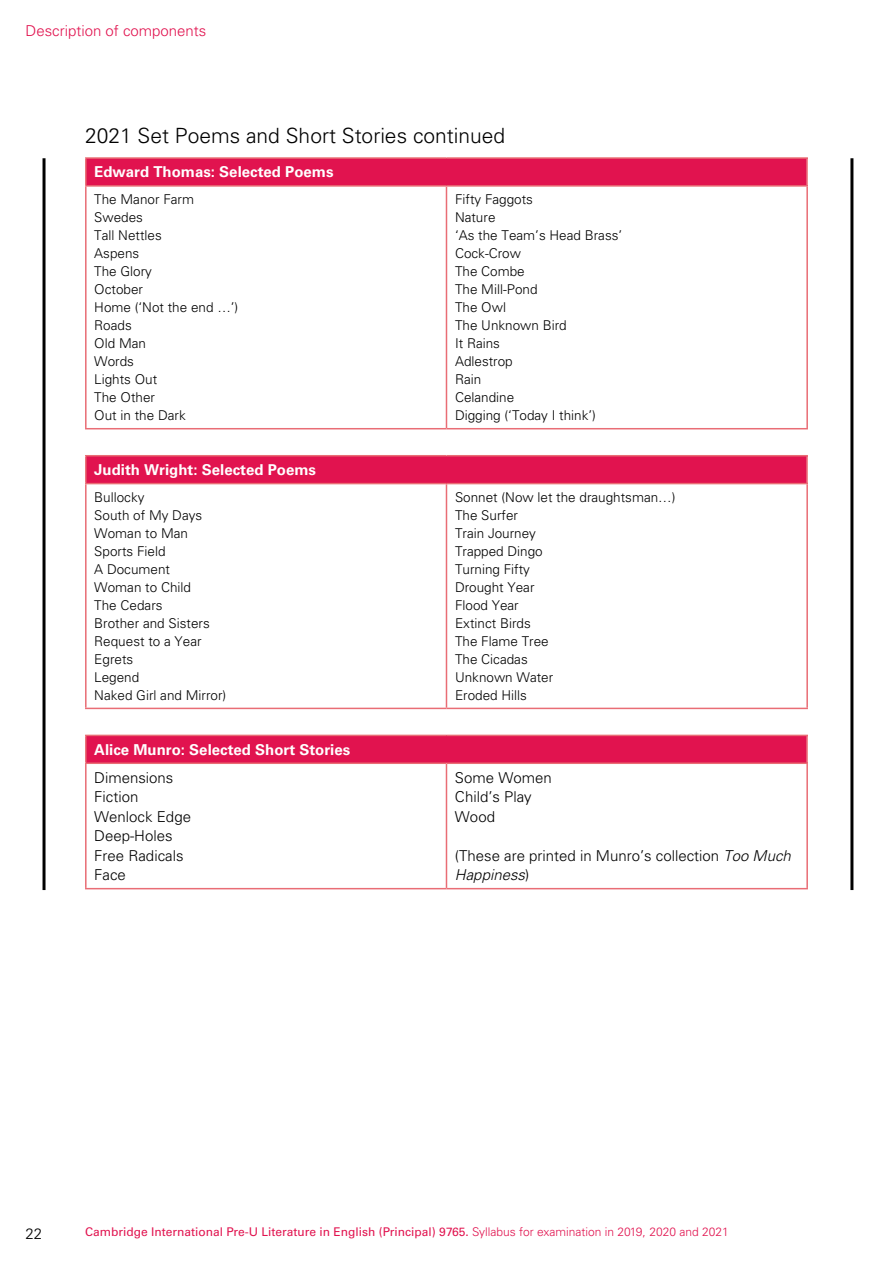
<style>
.page{position:relative;width:893px;height:1263px;background:#fff}
.page>*{position:absolute;margin:0;border:0;box-sizing:border-box;transform-origin:0 0}
.t1{font:300 21px "Univers LT Std";color:#000}
.t2{font:300 15px/19.5px "Univers LT Std";color:#000}
.t3{font:700 15px "Univers LT Std";color:#fff}
.t4{font:300 15px "Univers LT Std";color:#e1134f}
.t5{font:300 13.5px/18px "Univers LT Std";color:#000}
.t6{font:12px "Univers LT Std";color:#e1134f}
.s1{font-style:italic}
.s2{font-weight:300}
</style>
<div class="page">
<div style="left:86px;top:158px;width:721px;height:28px;background:#e1134f"></div>
<hr style="left:446px;top:187px;width:1px;height:241px;background:#e96d75">
<hr style="left:85px;top:428px;width:361px;height:1px;background:#e96d75">
<hr style="left:446px;top:428px;width:362px;height:1px;background:#e96d75">
<hr style="left:85px;top:187px;width:2px;height:241px;background:#e96d75">
<hr style="left:806px;top:187px;width:2px;height:241px;background:#e96d75">
<hr style="left:85px;top:157px;width:361px;height:2px;background:#e96d75">
<hr style="left:85px;top:159px;width:2px;height:26px;background:#e96d75">
<hr style="left:446px;top:157px;width:362px;height:2px;background:#e96d75">
<hr style="left:85px;top:185px;width:361px;height:2px;background:#e96d75">
<hr style="left:446px;top:185px;width:362px;height:2px;background:#e96d75">
<hr style="left:806px;top:159px;width:2px;height:26px;background:#ee9394">
<div style="left:86px;top:456px;width:721px;height:28px;background:#e1134f"></div>
<hr style="left:446px;top:484px;width:1px;height:224px;background:#e96d75">
<hr style="left:85px;top:708px;width:361px;height:1px;background:#e96d75">
<hr style="left:446px;top:708px;width:362px;height:1px;background:#e96d75">
<hr style="left:85px;top:484px;width:2px;height:224px;background:#e96d75">
<hr style="left:806px;top:484px;width:2px;height:224px;background:#e96d75">
<hr style="left:85px;top:455px;width:361px;height:1px;background:#e96d75">
<hr style="left:85px;top:456px;width:2px;height:27px;background:#e96d75">
<hr style="left:446px;top:455px;width:362px;height:1px;background:#e96d75">
<hr style="left:85px;top:483px;width:361px;height:1px;background:#e96d75">
<hr style="left:446px;top:483px;width:362px;height:1px;background:#e96d75">
<hr style="left:806px;top:456px;width:2px;height:27px;background:#ee9394">
<div style="left:86px;top:735px;width:721px;height:28px;background:#e1134f"></div>
<hr style="left:446px;top:764px;width:1px;height:124px;background:#e96d75">
<hr style="left:85px;top:888px;width:361px;height:1px;background:#e96d75">
<hr style="left:446px;top:888px;width:362px;height:1px;background:#e96d75">
<hr style="left:85px;top:764px;width:2px;height:124px;background:#e96d75">
<hr style="left:806px;top:764px;width:2px;height:124px;background:#e96d75">
<hr style="left:85px;top:735px;width:361px;height:1px;background:#e96d75">
<hr style="left:85px;top:736px;width:2px;height:26px;background:#e96d75">
<hr style="left:446px;top:735px;width:362px;height:1px;background:#e96d75">
<hr style="left:85px;top:762px;width:361px;height:2px;background:#e96d75">
<hr style="left:446px;top:762px;width:362px;height:2px;background:#e96d75">
<hr style="left:806px;top:736px;width:2px;height:26px;background:#ee9394">
<hr style="left:43px;top:158px;width:3px;height:732px;background:#000">
<hr style="left:850px;top:158px;width:3px;height:732px;background:#000">
<p class="t4" style="left:26px;top:22px;width:182px">Description of components</p>
<h1 class="t1" style="left:85px;top:123px;width:422px">2021 Set Poems and Short Stories continued</h1>
<p class="t3" style="left:94px;top:163px;width:241px">Edward Thomas: Selected Poems</p>
<p class="t5" style="left:94px;top:190px;width:146px">The Manor Farm<br>Swedes<br>Tall Nettles<br>Aspens<br>The Glory<br>October<br>Home (‘Not the end …’)<br>Roads<br>Old Man<br>Words<br>Lights Out<br>The Other<br>Out in the Dark</p>
<p class="t5" style="left:455px;top:190px;width:169px">Fifty Faggots<br>Nature<br>‘As the Team’s Head Brass’<br>Cock-Crow<br>The Combe<br>The Mill-Pond<br>The Owl<br>The Unknown Bird<br>It Rains<br>Adlestrop<br>Rain<br>Celandine<br>Digging (‘Today I think’)</p>
<p class="t3" style="left:94px;top:461px;width:223px">Judith Wright: Selected Poems</p>
<p class="t5" style="left:94px;top:488px;width:134px">Bullocky<br>South of My Days<br>Woman to Man<br>Sports Field<br>A Document<br>Woman to Child<br>The Cedars<br>Brother and Sisters<br>Request to a Year<br>Egrets<br>Legend<br>Naked Girl and Mirror)</p>
<p class="t5" style="left:455px;top:488px;width:222px">Sonnet (Now let the draughtsman…)<br>The Surfer<br>Train Journey<br>Trapped Dingo<br>Turning Fifty<br>Drought Year<br>Flood Year<br>Extinct Birds<br>The Flame Tree<br>The Cicadas<br>Unknown Water<br>Eroded Hills</p>
<p class="t3" style="left:94px;top:741px;width:257px">Alice Munro: Selected Short Stories</p>
<p class="t2" style="left:94px;top:767px;width:98px">Dimensions<br>Fiction<br>Wenlock Edge<br>Deep-Holes<br>Free Radicals<br>Face</p>
<p class="t2" style="left:455px;top:767px;width:98px">Some Women<br>Child’s Play<br>Wood</p>
<p class="t2" style="left:455px;top:845px;width:337px">(These are printed in Munro’s collection <span class="s1">Too Much<br>Happiness</span>)</p>
<p class="t2" style="left:26px;top:1223px;width:18px">22</p>
<p class="t6" style="left:85px;top:1225px;width:645px">Cambridge International Pre-U Literature in English (Principal) 9765. <span class="s2">Syllabus for examination in 2019, 2020 and 2021</span></p>
</div>
